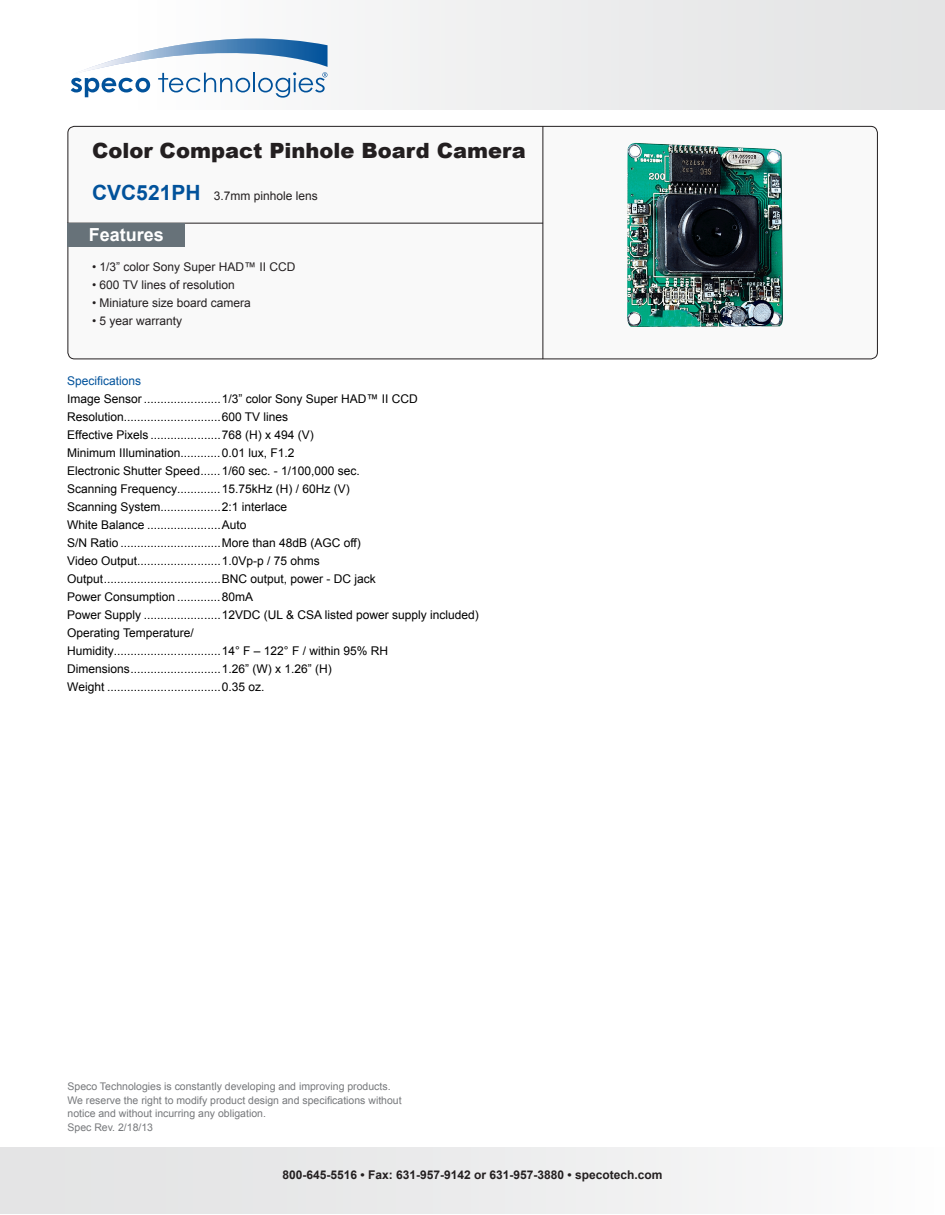
<style>
.page{position:relative;width:945px;height:1215px;background:#fff}
.page>*{position:absolute;margin:0;border:0;box-sizing:border-box;transform-origin:0 0}
.PRODUCT_NAME{font:900 21px "Arial";color:#231f20}
.t1{font:700 18px "Arial";color:#fff}
.DESCRIPTIONS{font:12px/18px "Arial";color:#000}
.model_number{font:12px "Arial";color:#231f20}
.ADDRESS{font:700 12px "Arial";color:#231f20}
.DESCRIPTIONS-2{font:12px "Arial";color:#01529b}
.t2{font:10.5px/13.5px "Arial";color:#76787b}
.s1{font-weight:700;font-size:21px;color:#01529b}
</style>
<div class="page">
<div style="left:68px;top:126px;width:809px;height:233px;background:#f9f9f9;border-radius:7px"></div>
<div style="left:68px;top:126px;width:810px;height:233px;border:1px solid #231f20;border-radius:7px"></div>
<div style="left:0;top:0;width:945px;height:109px;background:linear-gradient(to right,#fff,#e1e2e3)"></div>
<svg style="left:71px;top:39px;width:257px;height:59px"></svg>
<hr style="left:67px;top:223px;width:476px;height:1px;background:#231f20">
<hr style="left:543px;top:126px;width:1px;height:233px;background:#231f20">
<div style="left:68px;top:223px;width:117px;height:24px;background:#677279"></div>
<div style="left:0;top:1147px;width:945px;height:66px;background:linear-gradient(to right,#e0e1e2,#fafafb)"></div>
<img style="left:627px;top:143px;width:156px;height:184px">
<p class="PRODUCT_NAME" style="left:92px;top:135px;width:435px">Color Compact Pinhole Board Camera</p>
<p class="model_number" style="left:92px;top:188px;width:227px"><span class="s1">CVC521PH</span> 3.7mm pinhole lens</p>
<p class="t1" style="left:89px;top:223px;width:77px">Features</p>
<p class="model_number" style="left:92px;top:259px;width:205px">• 1/3” color Sony Super HAD™ II CCD</p>
<p class="model_number" style="left:92px;top:277px;width:144px">• 600 TV lines of resolution</p>
<p class="model_number" style="left:92px;top:295px;width:160px">• Miniature size board camera</p>
<p class="model_number" style="left:92px;top:313px;width:92px">• 5 year warranty</p>
<p class="DESCRIPTIONS-2" style="left:67px;top:373px;width:76px">Specifications</p>
<p class="DESCRIPTIONS" style="left:67px;top:390px;width:352px">Image Sensor .......................1/3” color Sony Super HAD™ II CCD</p>
<p class="DESCRIPTIONS" style="left:67px;top:408px;width:222px">Resolution.............................600 TV lines</p>
<p class="DESCRIPTIONS" style="left:67px;top:426px;width:248px">Effective Pixels .....................768 (H) x 494 (V)</p>
<p class="DESCRIPTIONS" style="left:67px;top:444px;width:229px">Minimum IIlumination............0.01 lux, F1.2</p>
<p class="DESCRIPTIONS" style="left:67px;top:462px;width:294px">Electronic Shutter Speed......1/60 sec. - 1/100,000 sec.</p>
<p class="DESCRIPTIONS" style="left:67px;top:480px;width:284px">Scanning Frequency.............15.75kHz (H) / 60Hz (V)<br>Scanning System..................2:1 interlace</p>
<p class="DESCRIPTIONS" style="left:67px;top:516px;width:181px">White Balance ......................Auto</p>
<p class="DESCRIPTIONS" style="left:67px;top:534px;width:295px">S/N Ratio ..............................More than 48dB (AGC off)</p>
<p class="DESCRIPTIONS" style="left:67px;top:552px;width:254px">Video Output.........................1.0Vp-p / 75 ohms</p>
<p class="DESCRIPTIONS" style="left:67px;top:570px;width:310px">Output...................................BNC output, power - DC jack</p>
<p class="DESCRIPTIONS" style="left:67px;top:588px;width:187px">Power Consumption .............80mA</p>
<p class="DESCRIPTIONS" style="left:67px;top:606px;width:413px">Power Supply .......................12VDC (UL &amp; CSA listed power supply included)</p>
<p class="DESCRIPTIONS" style="left:67px;top:624px;width:128px">Operating Temperature/</p>
<p class="DESCRIPTIONS" style="left:67px;top:642px;width:322px">Humidity................................14° F ‒ 122° F / within 95% RH</p>
<p class="DESCRIPTIONS" style="left:67px;top:660px;width:266px">Dimensions...........................1.26” (W) x 1.26” (H)</p>
<p class="DESCRIPTIONS" style="left:67px;top:678px;width:199px">Weight ..................................0.35 oz.</p>
<p class="t2" style="left:68px;top:1080px;width:325px">Speco Technologies is constantly developing and improving products.</p>
<p class="t2" style="left:68px;top:1094px;width:336px">We reserve the right to modify product design and specifications without notice and without incurring any obligation.</p>
<p class="t2" style="left:68px;top:1121px;width:87px">Spec Rev. 2/18/13</p>
<p class="ADDRESS" style="left:283px;top:1167px;width:381px">800-645-5516 • Fax: 631-957-9142 or 631-957-3880 • specotech.com</p>
</div>
